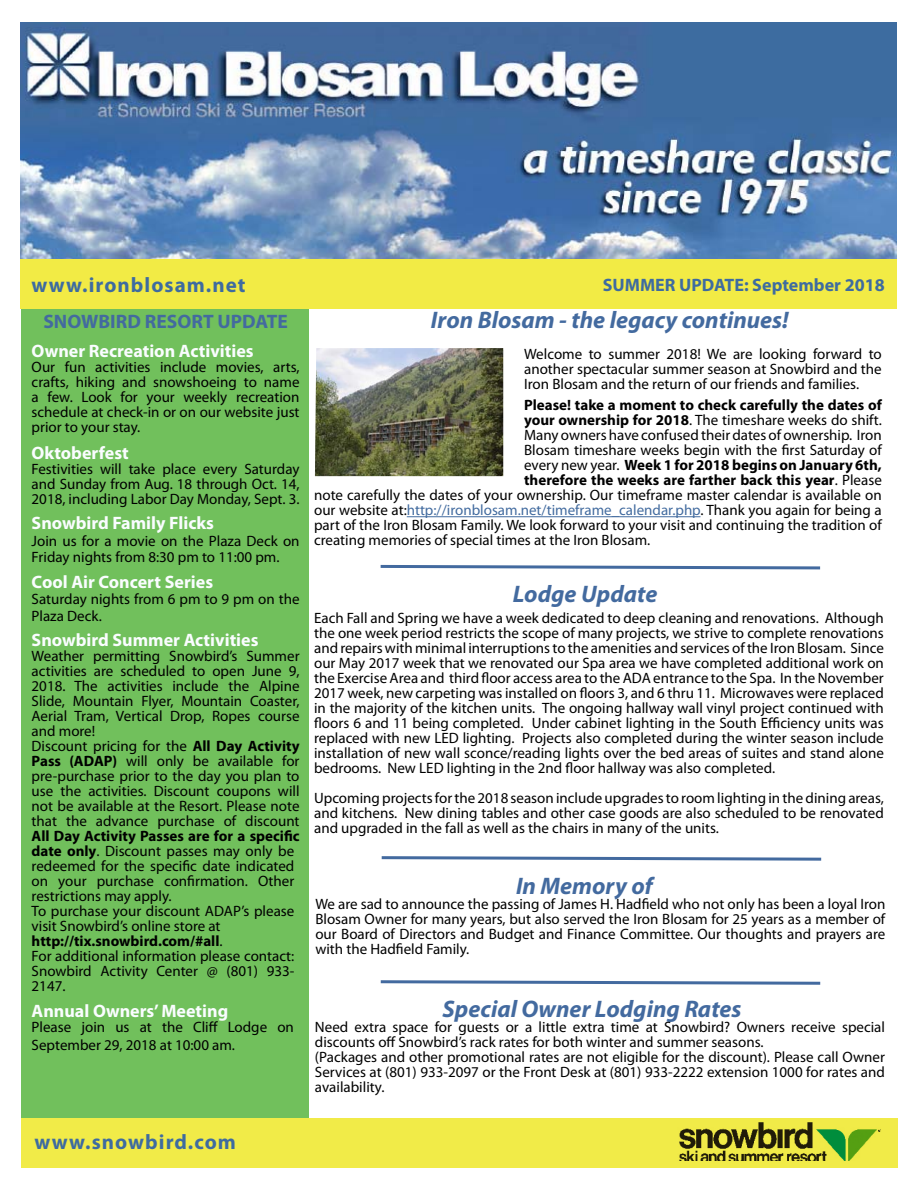
<style>
.page{position:relative;width:918px;height:1188px;background:#fff}
.page>*{position:absolute;margin:0;border:0;box-sizing:border-box;transform-origin:0 0}
.t1{font:italic 700 24px "Myriad Pro";color:#436a9f}
.t2{font:700 21px "Myriad Pro";letter-spacing:.05em;color:#3e6ba0}
.t3{font:700 19.5px "Myriad Pro";color:#436a9f}
.t4{font:700 18px "Myriad Pro";color:#fafdff}
.t5{font:700 18px "Myriad Pro";color:#3e6ba0}
.t6{font:15px/15px "Myriad Pro";color:#000;text-align:justify}
.t7{font:700 15px "Myriad Pro";color:#000}
.t8{font:15px "Myriad Pro";color:#426b9f}
.s1{font-weight:700}
.s2{font-weight:400}
.s3{color:#000}
</style>
<div class="page">
<div style="left:21px;top:309px;width:288px;height:832px;background:#71c05c"></div>
<img style="left:20px;top:22px;width:876px;height:238px">
<div style="left:21px;top:1118px;width:876px;height:50px;background:#f1eb48"></div>
<div style="left:20px;top:260px;width:876px;height:49px;background:#f2eb45"></div>
<hr style="left:407px;top:516px;width:293px;height:1px;background:#426b9f">
<img style="left:679px;top:1122px;width:202px;height:39px">
<svg style="left:380px;top:564px;width:441px;height:6px"></svg>
<svg style="left:380px;top:980px;width:441px;height:5px"></svg>
<img style="left:315px;top:348px;width:188px;height:128px">
<svg style="left:381px;top:856px;width:441px;height:5px"></svg>
<h2 class="t2" style="left:32px;top:271px;width:216px">www.ironblosam.net</h2>
<h3 class="t3" style="left:43px;top:309px;width:246px">SNOWBIRD RESORT UPDATE</h3>
<p class="t4" style="left:32px;top:339px;width:224px">Owner Recreation Activities</p>
<p class="t6" style="left:32px;top:359px;width:269px">Our fun activities include movies, arts, crafts, hiking and snowshoeing to name a few. Look for your weekly recreation schedule at check-in or on our website just prior to your stay.</p>
<p class="t4" style="left:32px;top:441px;width:99px">Oktoberfest</p>
<p class="t6" style="left:32px;top:461px;width:269px">Festivities will take place every Saturday and Sunday from Aug. 18 through Oct. 14, 2018, including Labor Day Monday, Sept. 3.</p>
<p class="t4" style="left:32px;top:511px;width:184px">Snowbird Family Flicks</p>
<p class="t6" style="left:32px;top:532px;width:269px;line-height:16.5px">Join us for a movie on the Plaza Deck on<br>Friday nights from 8:30 pm to 11:00 pm.</p>
<p class="t4" style="left:32px;top:570px;width:183px">Cool Air Concert Series</p>
<p class="t6" style="left:32px;top:591px;width:269px;line-height:16.5px">Saturday nights from 6 pm to 9 pm on the<br>Plaza Deck.</p>
<p class="t4" style="left:32px;top:628px;width:228px">Snowbird Summer Activities</p>
<p class="t6" style="left:32px;top:648px;width:269px;text-align:left">Weather permitting Snowbird’s Summer activities are scheduled to open June 9, 2018. The activities include the Alpine Slide, Mountain Flyer, Mountain Coaster, Aerial Tram, Vertical Drop, Ropes course and more!<br>Discount pricing for the <span class="s1">All Day Activity Pass (ADAP)</span> will only be available for pre-purchase prior to the day you plan to use the activities. Discount coupons will not be available at the Resort. Please note that the advance purchase of discount</p>
<p class="t6" style="left:32px;top:828px;width:269px;text-align:left"><span class="s1">All Day Activity Passes are for a specific date only</span>. Discount passes may only be redeemed for the specific date indicated on your purchase confirmation. Other restrictions may apply.<br>To purchase your discount ADAP’s please visit Snowbird’s online store at <span class="s1">http://tix.snowbird.com/#all</span>.<br>For additional information please contact:<br>Snowbird Activity Center @ (801) 933- 2147.</p>
<p class="t4" style="left:32px;top:999px;width:198px">Annual Owners’ Meeting</p>
<p class="t6" style="left:32px;top:1017px;width:264px;line-height:18px">Please join us at the Cliff Lodge on<br>September 29, 2018 at 10:00 am.</p>
<p class="t5" style="left:603px;top:273px;width:283px">SUMMER UPDATE: September 2018</p>
<h1 class="t1" style="left:431px;top:305px;width:359px">Iron Blosam - the legacy continues!</h1>
<p class="t6" style="left:524px;top:346px;width:359px">Welcome to summer 2018! We are looking forward to another spectacular summer season at Snowbird and the Iron Blosam and the return of our friends and families.</p>
<p class="t7" style="left:524px;top:395px;width:359px">Please! take a moment to check carefully the dates of</p>
<p class="t6" style="left:524px;top:412px;width:359px"><span class="s1">your ownership for 2018</span>. The timeshare weeks do shift.</p>
<p class="t6" style="left:524px;top:427px;width:359px">Many owners have confused their dates of ownership. Iron</p>
<p class="t6" style="left:524px;top:442px;width:359px">Blosam timeshare weeks begin with the first Saturday of</p>
<p class="t7" style="left:524px;top:455px;width:359px"><span class="s2">every new year.</span> Week 1 for 2018 begins on January 6th,</p>
<p class="t7" style="left:524px;top:470px;width:359px">therefore the weeks are farther back this year<span class="s2">. Please</span></p>
<p class="t6" style="left:314px;top:487px;width:569px">note carefully the dates of your ownership. Our timeframe master calendar is available on</p>
<p class="t8" style="left:314px;top:501px;width:569px"><span class="s3">our website at:</span>http://ironblosam.net/timeframe_calendar.php<span class="s3">. Thank you again for being a</span></p>
<p class="t6" style="left:314px;top:517px;width:569px">part of the Iron Blosam Family. We look forward to your visit and continuing the tradition of</p>
<p class="t6" style="left:314px;top:532px;width:338px">creating memories of special times at the Iron Blosam.</p>
<h1 class="t1" style="left:513px;top:579px;width:146px">Lodge Update</h1>
<p class="t6" style="left:314px;top:611px;width:571px">Each Fall and Spring we have a week dedicated to deep cleaning and renovations. Although the one week period restricts the scope of many projects, we strive to complete renovations and repairs with minimal interruptions to the amenities and services of the Iron Blosam. Since our May 2017 week that we renovated our Spa area we have completed additional work on the Exercise Area and third floor access area to the ADA entrance to the Spa. In the November 2017 week, new carpeting was installed on floors 3, and 6 thru 11. Microwaves were replaced in the majority of the kitchen units. The ongoing hallway wall vinyl project continued with floors 6 and 11 being completed. Under cabinet lighting in the South Efficiency units was replaced with new LED lighting. Projects also completed during the winter season include installation of new wall sconce/reading lights over the bed areas of suites and stand alone bedrooms. New LED lighting in the 2nd floor hallway was also completed.</p>
<p class="t6" style="left:314px;top:791px;width:571px">Upcoming projects for the 2018 season include upgrades to room lighting in the dining areas, and kitchens. New dining tables and other case goods are also scheduled to be renovated and upgraded in the fall as well as the chairs in many of the units.</p>
<h1 class="t1" style="left:516px;top:871px;width:138px">In Memory of</h1>
<p class="t6" style="left:315px;top:896px;width:572px">We are sad to announce the passing of James H. Hadfield who not only has been a loyal Iron Blosam Owner for many years, but also served the Iron Blosam for 25 years as a member of our Board of Directors and Budget and Finance Committee. Our thoughts and prayers are with the Hadfield Family.</p>
<h1 class="t1" style="left:443px;top:993px;width:301px">Special Owner Lodging Rates</h1>
<p class="t6" style="left:315px;top:1019px;width:572px;text-align:left">Need extra space for guests or a little extra time at Snowbird? Owners receive special discounts off Snowbird’s rack rates for both winter and summer seasons.<br>(Packages and other promotional rates are not eligible for the discount). Please call Owner Services at (801) 933-2097 or the Front Desk at (801) 933-2222 extension 1000 for rates and availability.</p>
<h2 class="t2" style="left:35px;top:1128px;width:203px">www.snowbird.com</h2>
</div>
